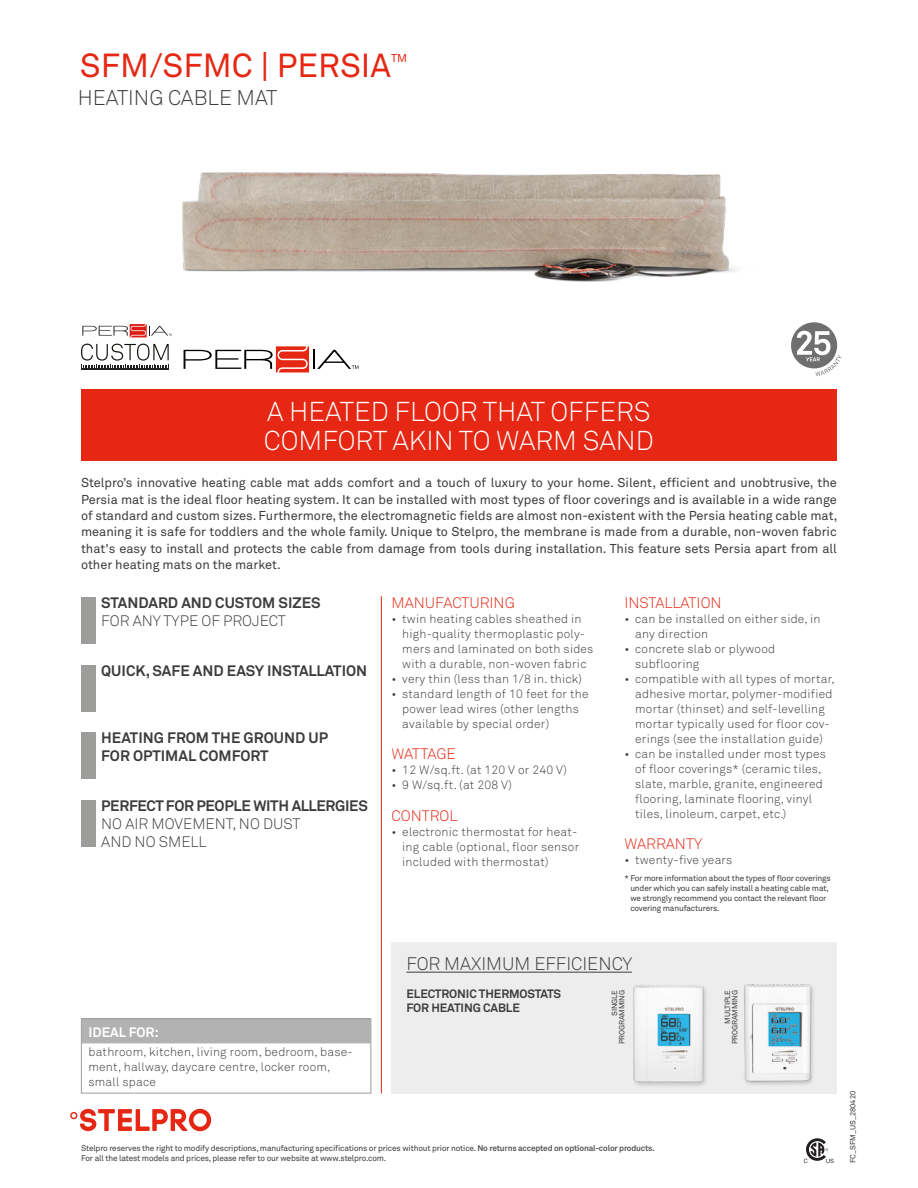
<style>
.page{position:relative;width:918px;height:1188px;background:#fff}
.page>*{position:absolute;margin:0;border:0;box-sizing:border-box;transform-origin:0 0}
.t1{font:33px "Akkurat";color:#e52713}
.t2{font:300 27px/28.5px "Akkurat";color:#fff}
.t3{font:300 21px "Akkurat";color:#3c3c3b}
.t4{font:300 18px "Akkurat";color:#3c3c3b}
.t5{font:700 15px/18px "Akkurat";color:#3c3c3b}
.t6{font:300 15px/18px "Akkurat";color:#3c3c3b}
.t7{font:300 15px "Akkurat";color:#e52713}
.t8{font:700 15px "Akkurat";letter-spacing:-.02em;color:#3c3c3b}
.t9{font:700 13.5px "Akkurat";color:#fff}
.t10{font:12.75px/16.5px "Akkurat";color:#3c3c3b;text-align:justify}
.t11{font:300 12px/15px "Akkurat";letter-spacing:.02em;color:#3c3c3b}
.t12{font:700 12px/13.5px "Akkurat";letter-spacing:-.01em;color:#3c3c3b}
.t13{font:11.25px "Akkurat";color:#e52713}
.t14{font:8.25px/9.9px "Akkurat";letter-spacing:-.02em;color:#3c3c3b}
.t15{font:7.5px/7.5px "Akkurat";letter-spacing:-.02em;color:#3c3c3b;text-align:right}
.t16{font:7.5px "Akkurat";color:#3c3c3b}
.s1{font-weight:700;color:#575756}
</style>
<div class="page">
<svg style="left:804px;top:1138px;width:30px;height:25px"></svg>
<div style="left:392px;top:942px;width:445px;height:151px;background:#ededed"></div>
<img style="left:182px;top:172px;width:555px;height:110px">
<hr style="left:381px;top:596px;width:1px;height:498px;background:#e52713">
<div style="left:82px;top:1018px;width:288px;height:25px;background:#b3b2b2"></div>
<div style="left:81px;top:1018px;width:290px;height:76px;border:1px solid #9d9d9c"></div>
<div style="left:81px;top:598px;width:14px;height:46px;background:#9d9d9c"></div>
<div style="left:81px;top:665px;width:14px;height:47px;background:#9d9d9c"></div>
<div style="left:81px;top:733px;width:14px;height:46px;background:#9d9d9c"></div>
<div style="left:81px;top:800px;width:14px;height:47px;background:#9d9d9c"></div>
<div style="left:81px;top:389px;width:756px;height:72px;background:#e52713"></div>
<svg style="left:184px;top:346px;width:174px;height:26px"></svg>
<div style="left:791px;top:322px;width:46px;height:46px;background:#706f6f;border-radius:50%"></div>
<svg style="left:797px;top:331px;width:45px;height:45px"></svg>
<svg style="left:82px;top:324px;width:90px;height:13px"></svg>
<svg style="left:81px;top:344px;width:88px;height:25px"></svg>
<hr style="left:406px;top:972px;width:226px;height:1px;background:#3c3c3b">
<img style="left:633px;top:985px;width:73px;height:101px">
<img style="left:744px;top:985px;width:70px;height:100px">
<svg style="left:70px;top:1109px;width:141px;height:22px"></svg>
<h1 class="t1" style="left:80px;top:45px;width:313px">SFM/SFMC | PERSIA</h1>
<p class="t13" style="left:391px;top:51px;width:18px">TM</p>
<h3 class="t3" style="left:78px;top:85px;width:201px">HEATING CABLE MAT</h3>
<h2 class="t2" style="left:264px;top:397px;width:391px">A HEATED FLOOR THAT OFFERS<br>COMFORT AKIN TO WARM SAND</h2>
<p class="t10" style="left:81px;top:474px;width:758px">Stelpro’s innovative heating cable mat adds comfort and a touch of luxury to your home. Silent, efficient and unobtrusive, the Persia mat is the ideal floor heating system. It can be installed with most types of floor coverings and is available in a wide range of standard and custom sizes. Furthermore, the electromagnetic fields are almost non-existent with the Persia heating cable mat, meaning it is safe for toddlers and the whole family. Unique to Stelpro, the membrane is made from a durable, non-woven fabric that's easy to install and protects the cable from damage from tools during installation. This feature sets Persia apart from all other heating mats on the market.</p>
<p class="t5" style="left:101px;top:594px;width:221px">STANDARD AND CUSTOM SIZES</p>
<p class="t6" style="left:101px;top:612px;width:186px">FOR ANY TYPE OF PROJECT</p>
<p class="t5" style="left:101px;top:661px;width:268px">QUICK, SAFE AND EASY INSTALLATION</p>
<p class="t5" style="left:101px;top:729px;width:228px">HEATING FROM THE GROUND UP<br>FOR OPTIMAL COMFORT</p>
<p class="t8" style="left:101px;top:796px;width:268px">PERFECT FOR PEOPLE WITH ALLERGIES</p>
<p class="t6" style="left:101px;top:814px;width:201px">NO AIR MOVEMENT, NO DUST<br>AND NO SMELL</p>
<p class="t7" style="left:392px;top:594px;width:125px">MANUFACTURING</p>
<p class="t11" style="left:402px;top:611px;width:193px;text-indent:-11px">• twin heating cables sheathed in high-quality thermoplastic poly&shy;mers and laminated on both sides with a durable, non-woven fabric</p>
<p class="t11" style="left:392px;top:671px;width:192px">• very thin (less than 1/8 in. thick)</p>
<p class="t11" style="left:402px;top:686px;width:188px;text-indent:-11px">• standard length of 10 feet for the power lead wires (other lengths available by special order)</p>
<p class="t7" style="left:392px;top:745px;width:66px">WATTAGE</p>
<p class="t11" style="left:392px;top:762px;width:177px">• 12 W/sq.ft. (at 120 V or 240 V)</p>
<p class="t11" style="left:392px;top:777px;width:122px">• 9 W/sq.ft. (at 208 V)</p>
<p class="t7" style="left:392px;top:806px;width:68px">CONTROL</p>
<p class="t11" style="left:402px;top:824px;width:179px;text-indent:-11px">• electronic thermostat for heat&shy;ing cable (optional, floor sensor included with thermostat)</p>
<p class="t7" style="left:624px;top:594px;width:99px">INSTALLATION</p>
<p class="t11" style="left:635px;top:611px;width:187px;text-indent:-11px">• can be installed on either side, in any direction</p>
<p class="t11" style="left:635px;top:641px;width:142px;text-indent:-11px">• concrete slab or plywood subflooring</p>
<p class="t11" style="left:635px;top:671px;width:201px;text-indent:-11px">• compatible with all types of mortar, adhesive mortar, polymer-modified mortar (thinset) and self-levelling mortar typically used for floor cov&shy;erings (see the installation guide)</p>
<p class="t11" style="left:635px;top:746px;width:192px;text-indent:-11px">• can be installed under most types of floor coverings* (ceramic tiles, slate, marble, granite, engineered flooring, laminate flooring, vinyl tiles, linoleum, carpet, etc.)</p>
<p class="t7" style="left:624px;top:835px;width:79px">WARRANTY</p>
<p class="t11" style="left:624px;top:852px;width:110px">• twenty-five years</p>
<p class="t14" style="left:630px;top:873px;width:202px;text-indent:-6px">* For more information about the types of floor coverings under which you can safely install a heating cable mat, we strongly recommend you contact the relevant floor covering manufacturers.</p>
<p class="t9" style="left:88px;top:1023px;width:72px">IDEAL FOR:</p>
<p class="t11" style="left:88px;top:1044px;width:266px">bathroom, kitchen, living room, bedroom, base&shy;ment, hallway, daycare centre, locker room, small space</p>
<h3 class="t4" style="left:406px;top:952px;width:227px">FOR MAXIMUM EFFICIENCY</h3>
<p class="t15" style="left:611px;top:1044px;width:55px;rotate:-90deg">SINGLE<br>PROGRAMMING</p>
<p class="t15" style="left:724px;top:1044px;width:55px;rotate:-90deg">MULTIPLE<br>PROGRAMMING</p>
<p class="t12" style="left:406px;top:987px;width:156px">ELECTRONIC THERMOSTATS<br>FOR HEATING CABLE</p>
<p class="t14" style="left:81px;top:1143px;width:575px">Stelpro reserves the right to modify descriptions, manufacturing specifications or prices without prior notice. <span class="s1">No returns accepted on optional-color products.<br></span>For all the latest models and prices, please refer to our website at www.stelpro.com.</p>
<p class="t16" style="left:848px;top:1163px;width:74px;rotate:-90deg">FC_SFM_US_280420</p>
</div>
